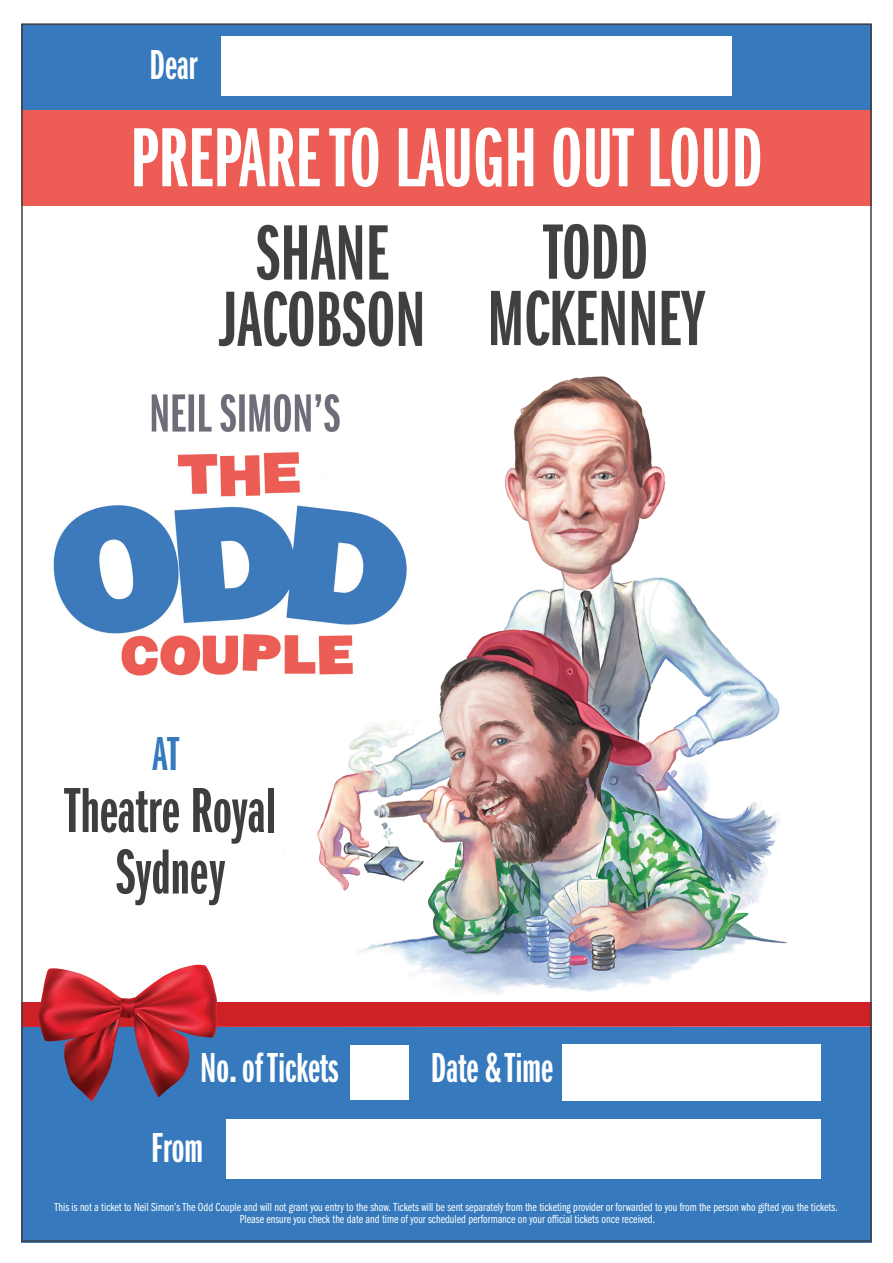
<style>
.page{position:relative;width:893px;height:1263px;background:#fff}
.page>*{position:absolute;margin:0;border:0;box-sizing:border-box;transform-origin:0 0}
.t1{font:87px "Franklin Gothic LT Pro Dm X Cm";color:#fff}
.t2{font:66px "Franklin Gothic LT Pro Dm X Cm";color:#3e3e3f}
.t3{font:49.5px "Franklin Gothic LT Pro Dm X Cm";color:#367abd}
.t4{font:43.5px "Franklin Gothic LT Pro Dm X Cm";color:#fff}
.t5{font:12px/12px "Franklin Gothic URW Com Boo";color:#fff;text-align:center}
</style>
<div class="page">
<img style="left:218px;top:223px;width:488px;height:124px">
<img style="left:283px;top:376px;width:504px;height:618px">
<div style="left:21px;top:24px;width:851px;height:91px;background:#367abd"></div>
<div style="left:21px;top:1027px;width:851px;height:215px;background:#367abd"></div>
<div style="left:21px;top:111px;width:851px;height:95px;background:#ed5c55"></div>
<div style="left:351px;top:1045px;width:58px;height:55px;background:#fff"></div>
<div style="left:226px;top:1119px;width:594px;height:60px;background:#fff"></div>
<div style="left:562px;top:1044px;width:258px;height:56px;background:#fff"></div>
<div style="left:221px;top:36px;width:511px;height:60px;background:#fff"></div>
<div style="left:21px;top:1002px;width:851px;height:25px;background:#cd2027"></div>
<svg style="left:38px;top:965px;width:179px;height:136px"></svg>
<img style="left:53px;top:389px;width:367px;height:299px">
<p class="t4" style="left:150px;top:41px;width:50px">Dear</p>
<p class="t1" style="left:130px;top:111px;width:634px">PREPARE TO LAUGH OUT LOUD</p>
<p class="t3" style="left:153px;top:726px;width:28px">AT</p>
<p class="t2" style="left:65px;top:774px;width:212px">Theatre Royal</p>
<p class="t2" style="left:115px;top:836px;width:111px">Sydney</p>
<p class="t4" style="left:200px;top:1044px;width:140px">No. of Tickets</p>
<p class="t4" style="left:431px;top:1044px;width:124px">Date &amp; Time</p>
<p class="t4" style="left:151px;top:1124px;width:53px">From</p>
<p class="t5" style="left:55px;top:1201px;width:785px">This is not a ticket to Neil Simon’s The Odd Couple and will not grant you entry to the show. Tickets will be sent separately from the ticketing provider or forwarded to you from the person who gifted you the tickets.<br>Please ensure you check the date and time of your scheduled performance on your official tickets once received.</p>
</div>
